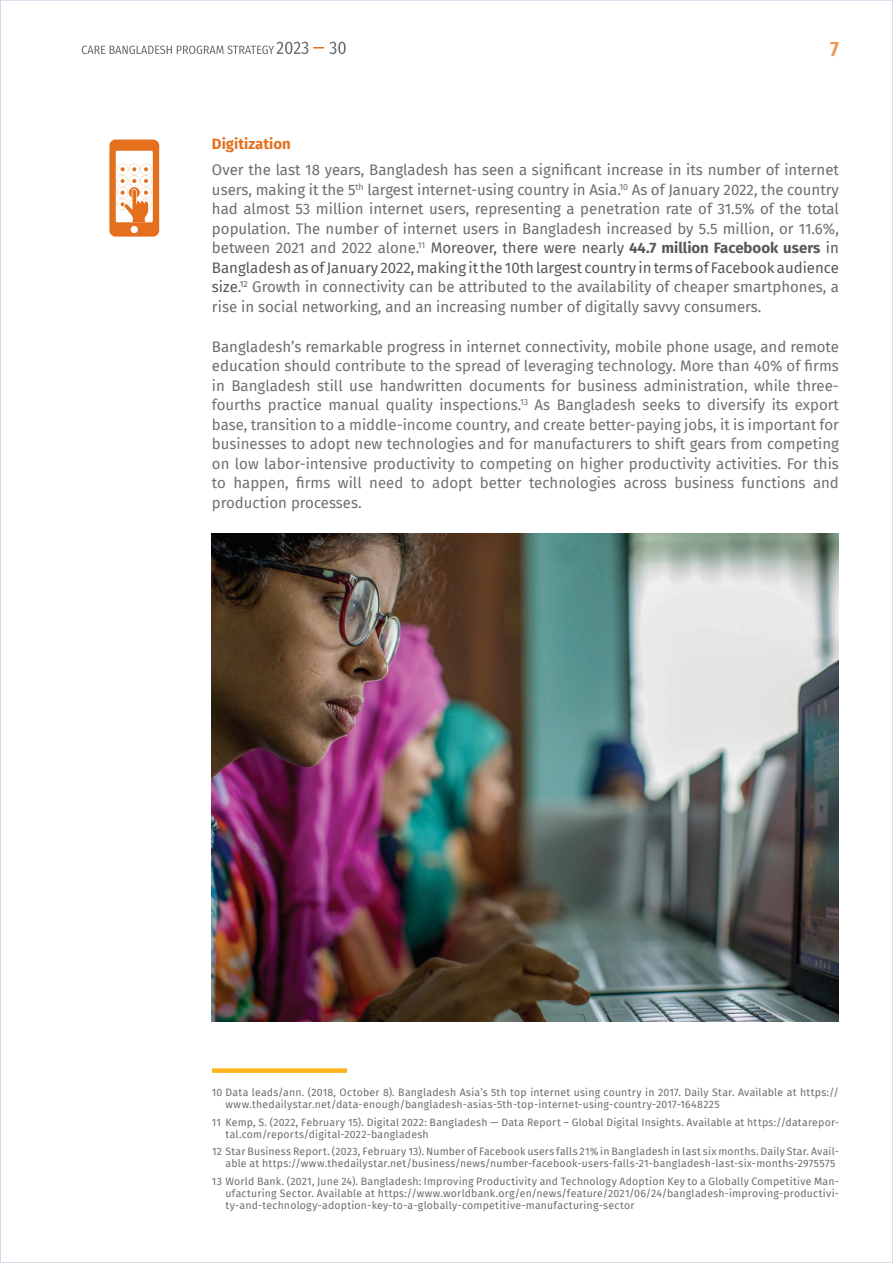
<style>
.page{position:relative;width:893px;height:1263px;background:#fff}
.page>*{position:absolute;margin:0;border:0;box-sizing:border-box;transform-origin:0 0}
.t1{font:600 21px "Fira Sans Condensed";color:#ed9557}
.t2{font:15px/19.5px "Fira Sans";color:#707070;text-align:justify}
.t3{font:15px/19.5px "Fira Sans";color:#6c6d70;text-align:justify}
.t4{font:700 15px "Fira Sans";color:#e4701e}
.t5{font:10.5px/12px "Fira Sans";letter-spacing:.02em;color:#6c6d70}
.s1{color:#585858}
.s2{font-weight:700;color:#585858}
.s3{color:#6c6d70}
</style>
<div class="page">
<svg style="left:82px;top:42px;width:264px;height:12px"></svg>
<div style="left:212px;top:1068px;width:135px;height:5px;background:#fbb41b"></div>
<img style="left:212px;top:533px;width:627px;height:489px">
<div style="left:109px;top:140px;width:50px;height:97px;background:#e4701e;border-radius:6px"></div>
<div style="left:116px;top:151px;width:37px;height:71px;background:#fff;border-radius:2px"></div>
<div style="left:131px;top:226px;width:7px;height:7px;background:#fff;border-radius:50%"></div>
<svg style="left:117px;top:163px;width:35px;height:59px"></svg>
<h1 class="t1" style="left:830px;top:32px;width:10px">7</h1>
<h2 class="t4" style="left:212px;top:131px;width:80px">Digitization</h2>
<p class="t3" style="left:212px;top:160px;width:629px">Over the last 18 years, Bangladesh has seen a significant increase in its number of internet users, making it the 5<sup>th</sup> largest internet-using country in Asia.<sup>10</sup> As of January 2022, the country had almost 53 million internet users, representing a penetration rate of 31.5% of the total population. The number of internet users in Bangladesh increased by 5.5 million, or 11.6%, between 2021 and 2022 alone.<sup>11</sup> <span class="s1">Moreover, there were nearly</span> <span class="s2">44.7 million Facebook users</span> <span class="s1">in Bangladesh as of January 2022, making it the 10th largest country in terms of Facebook audience size.</span><sup>12</sup> Growth in connectivity can be attributed to the availability of cheaper smartphones, a rise in social networking, and an increasing number of digitally savvy consumers.</p>
<p class="t2" style="left:212px;top:336px;width:629px"><span class="s3">Bangladesh’s remarkable progress in internet connectivity, mobile phone usage, and remote education should</span> contribute to the spread of leveraging technology. More than 40% of firms in Bangladesh still use handwritten documents for business administration, while three&shy;fourths practice manual quality inspections.<sup>13</sup> As Bangladesh seeks to diversify its export base, transition to a middle-income country, and create better-paying jobs, it is important for businesses to adopt new technologies and for manufacturers to shift gears from competing on low labor-intensive productivity to competing on higher productivity activities. For this to happen, firms will need to adopt better technologies across business functions and production processes.</p>
<p class="t5" style="left:225px;top:1086px;width:615px;text-indent:-14px">10 Data leads/ann. (2018, October 8). Bangladesh Asia’s 5th top internet using country in 2017. Daily Star. Available at https:// www.thedailystar.net/data-enough/bangladesh-asias-5th-top-internet-using-country-2017-1648225</p>
<p class="t5" style="left:225px;top:1116px;width:615px;text-indent:-14px">11 Kemp, S. (2022, February 15). Digital 2022: Bangladesh — Data Report – Global Digital Insights. Available at https://datarepor&shy;tal.com/reports/digital-2022-bangladesh</p>
<p class="t5" style="left:225px;top:1145px;width:615px;text-indent:-13px">12 Star Business Report. (2023, February 13). Number of Facebook users falls 21% in Bangladesh in last six months. Daily Star. Avail&shy;able at https://www.thedailystar.net/business/news/number-facebook-users-falls-21-bangladesh-last-six-months-2975575</p>
<p class="t5" style="left:225px;top:1175px;width:615px;text-align:justify;text-indent:-14px">13 World Bank. (2021, June 24). Bangladesh: Improving Productivity and Technology Adoption Key to a Globally Competitive Man&shy;ufacturing Sector. Available at https://www.worldbank.org/en/news/feature/2021/06/24/bangladesh-improving-productivi&shy;ty-and-technology-adoption-key-to-a-globally-competitive-manufacturing-sector</p>
</div>
